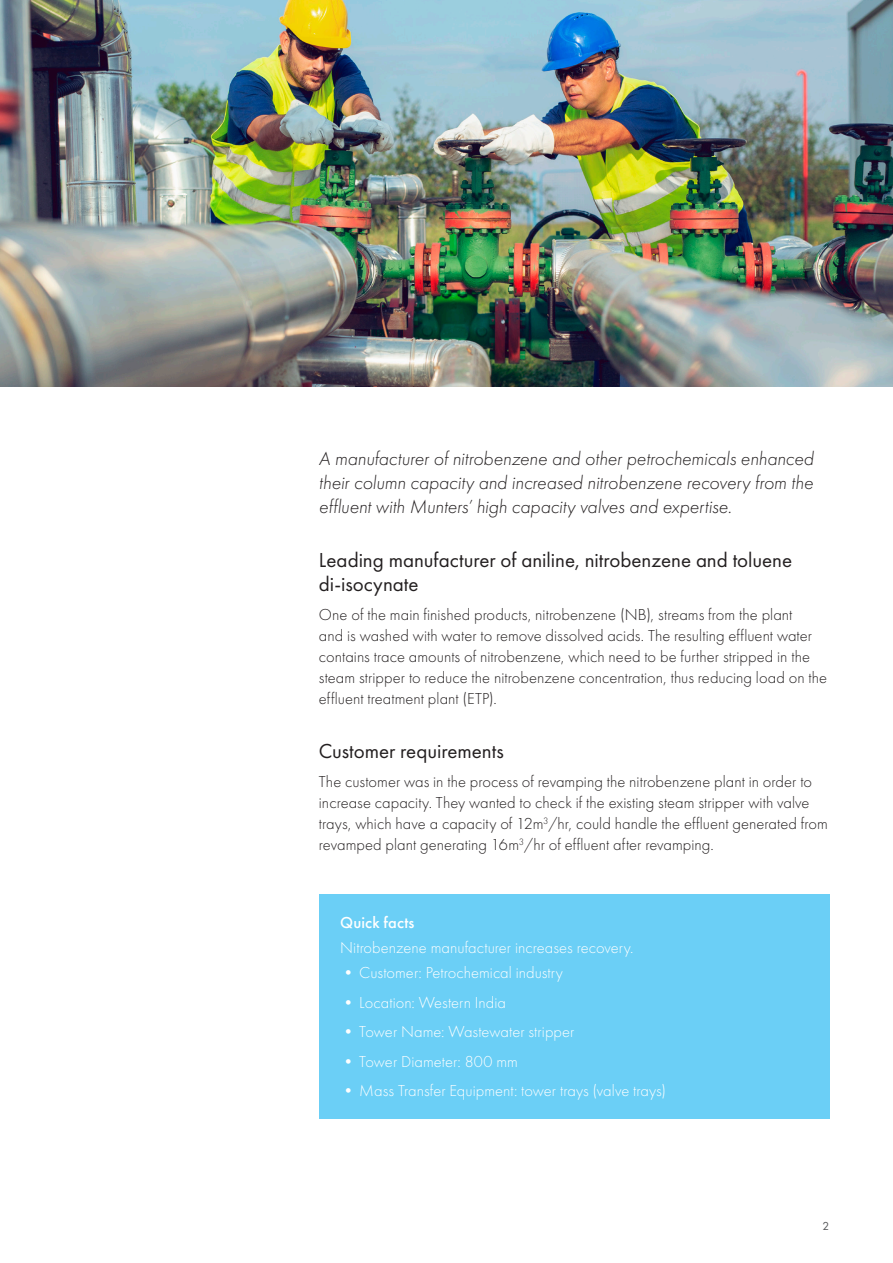
<style>
.page{position:relative;width:893px;height:1263px;background:#fff}
.page>*{position:absolute;margin:0;border:0;box-sizing:border-box;transform-origin:0 0}
.t1{font:21px/24px "Futura PT";color:#231f20}
.t2{font:italic 19.5px/24px "Futura PT Light";letter-spacing:-.005em;color:#231f20;text-align:justify}
.t3{font:16.5px/21px "Futura PT Light";letter-spacing:.005em;color:#231f20}
.t4{font:16.5px "Futura PT Light";color:#fff}
.t5{font:16.5px "Futura PT Medium";letter-spacing:.01em;color:#fff}
.t6{font:12px "Futura PT";color:#57585a}
</style>
<div class="page">
<div style="left:319px;top:894px;width:510px;height:225px;background:#6bcff6"></div>
<img style="left:0;top:0;width:893px;height:387px">
<p class="t2" style="left:319px;top:447px;width:496px">A manufacturer of nitrobenzene and other petrochemicals enhanced their column capacity and increased nitrobenzene recovery from the effluent with Munters’ high capacity valves and expertise.</p>
<p class="t1" style="left:319px;top:547px;width:475px">Leading manufacturer of aniline, nitrobenzene and toluene di-isocynate</p>
<p class="t3" style="left:319px;top:604px;width:510px">One of the main finished products, nitrobenzene (NB), streams from the plant<br>and is washed with water to remove dissolved acids. The resulting effluent water contains trace amounts of nitrobenzene, which need to be further stripped in the steam stripper to reduce the nitrobenzene concentration, thus reducing load on the effluent treatment plant (ETP).</p>
<p class="t1" style="left:319px;top:738px;width:186px">Customer requirements</p>
<p class="t3" style="left:319px;top:771px;width:510px">The customer was in the process of revamping the nitrobenzene plant in order to increase capacity. They wanted to check if the existing steam stripper with valve trays, which have a capacity of 12m<sup>3</sup>/hr, could handle the effluent generated from revamped plant generating 16m<sup>3</sup>/hr of effluent after revamping.</p>
<p class="t5" style="left:340px;top:912px;width:76px">Quick facts</p>
<p class="t4" style="left:340px;top:938px;width:295px">Nitrobenzene manufacturer increases recovery.</p>
<p class="t4" style="left:340px;top:963px;width:224px">• Customer: Petrochemical industry</p>
<p class="t4" style="left:340px;top:993px;width:167px">• Location: Western India</p>
<p class="t4" style="left:340px;top:1022px;width:236px">• Tower Name: Wastewater stripper</p>
<p class="t4" style="left:340px;top:1052px;width:179px">• Tower Diameter: 800 mm</p>
<p class="t4" style="left:340px;top:1081px;width:328px">• Mass Transfer Equipment: tower trays (valve trays)</p>
<p class="t6" style="left:822px;top:1219px;width:8px">2</p>
</div>
